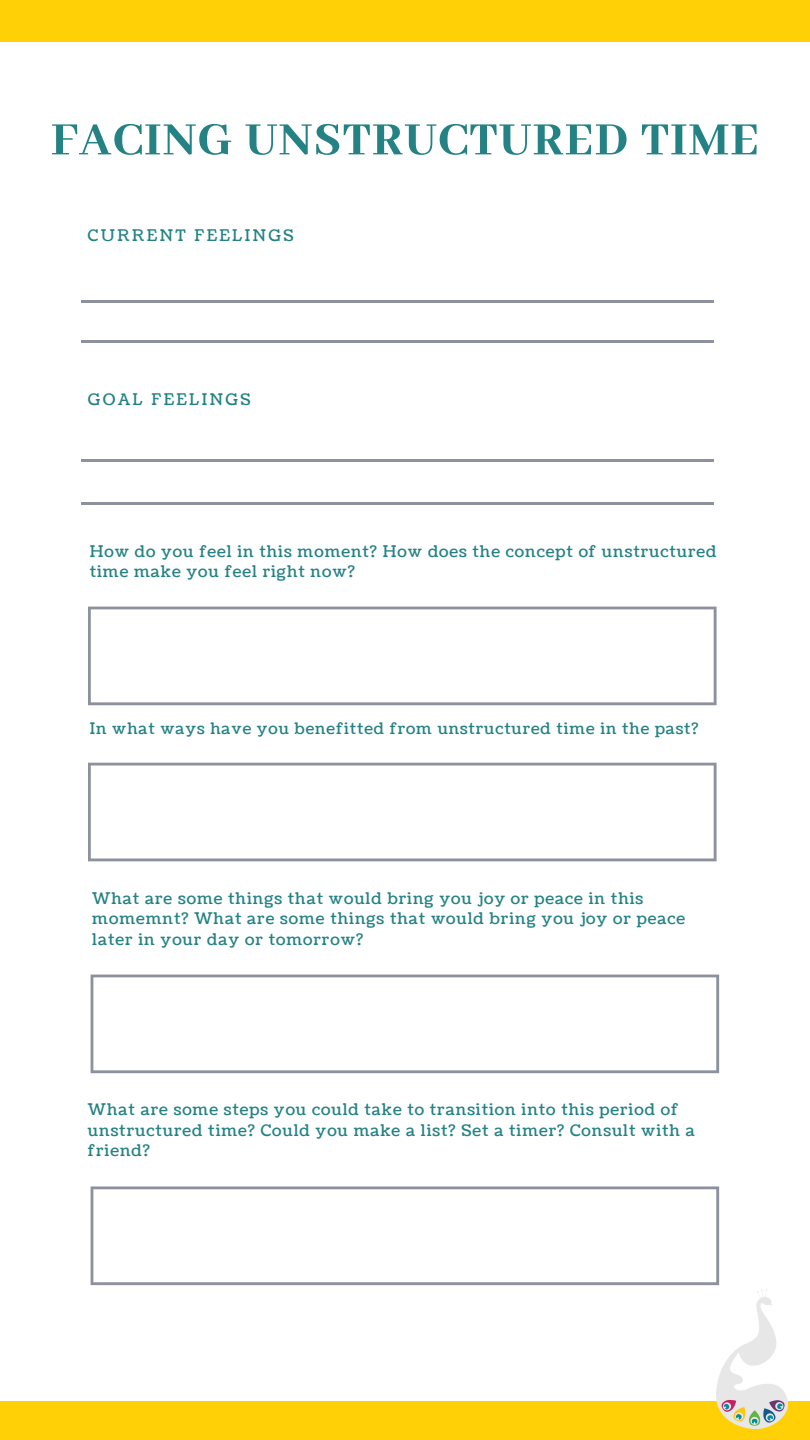
<style>
.page{position:relative;width:810px;height:1440px;background:#fff}
.page>*{position:absolute;margin:0;border:0;box-sizing:border-box;transform-origin:0 0}
.t1{font:800 51.1px "Abhaya Libre";letter-spacing:.03em;color:#248284}
.t2{font:16px/20.2px "Coustard";letter-spacing:.06em;color:#248284}
.t3{font:16px "Coustard";letter-spacing:.15em;color:#248284}
.t4{font:15.8px "Coustard";letter-spacing:.06em;color:#248284}
</style>
<div class="page">
<div style="left:0;top:0;width:810px;height:41px;background:#ffd006"></div>
<div style="left:0;top:1401px;width:810px;height:39px;background:#ffd006"></div>
<hr style="left:81px;top:300px;width:632px;height:3px;background:#8c919d">
<svg style="left:88px;top:607px;width:629px;height:98px"></svg>
<svg style="left:88px;top:763px;width:629px;height:98px"></svg>
<svg style="left:91px;top:975px;width:628px;height:98px"></svg>
<svg style="left:91px;top:1186px;width:628px;height:99px"></svg>
<img style="left:717px;top:1290px;width:70px;height:138px">
<hr style="left:81px;top:459px;width:632px;height:3px;background:#8c919d">
<hr style="left:81px;top:340px;width:632px;height:3px;background:#8c919d">
<hr style="left:81px;top:502px;width:632px;height:3px;background:#8c919d">
<h1 class="t1" style="left:51px;top:112px;width:709px">FACING UNSTRUCTURED TIME</h1>
<p class="t3" style="left:88px;top:224px;width:207px">CURRENT FEELINGS</p>
<p class="t3" style="left:88px;top:388px;width:164px">GOAL FEELINGS</p>
<p class="t2" style="left:90px;top:542px;width:628px">How do you feel in this moment? How does the concept of unstructured time make you feel right now?</p>
<p class="t4" style="left:90px;top:718px;width:610px">In what ways have you benefitted from unstructured time in the past?</p>
<p class="t2" style="left:92px;top:889px;width:594px">What are some things that would bring you joy or peace in this momemnt? What are some things that would bring you joy or peace later in your day or tomorrow?</p>
<p class="t2" style="left:88px;top:1100px;width:609px">What are some steps you could take to transition into this period of unstructured time? Could you make a list? Set a timer? Consult with a friend?</p>
</div>
